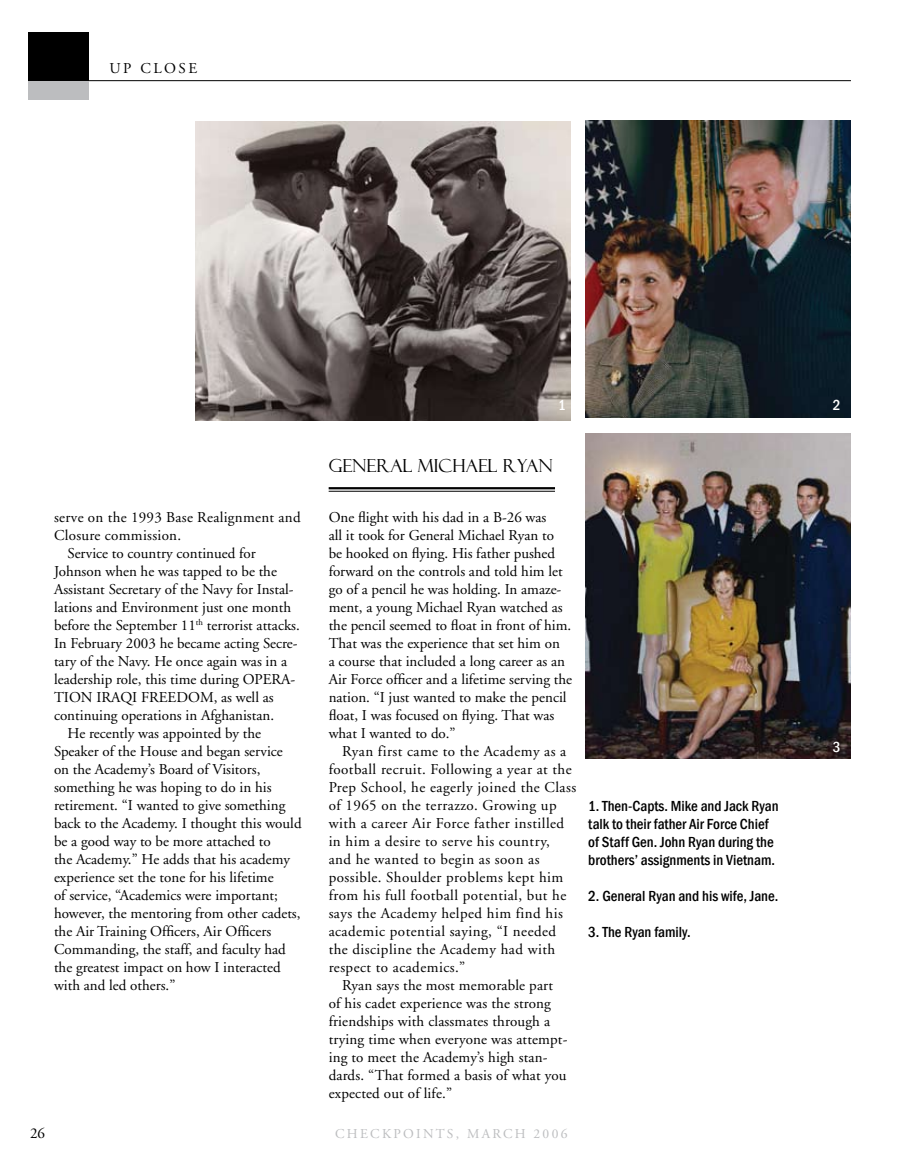
<style>
.page{position:relative;width:905px;height:1175px;background:#fff}
.page>*{position:absolute;margin:0;border:0;box-sizing:border-box;transform-origin:0 0}
.t1{font:18px "Felix Titling";color:#000}
.t2{font:15px/18px "Adobe Garamond";color:#000}
.t3{font:15px "Adobe Garamond";letter-spacing:.03em;color:#000}
.t4{font:500 condensed 15px/18px "Franklin Gothic";color:#000}
.t5{font:15px "Adobe Garamond";letter-spacing:.02em;color:#000}
.t6{font:500 condensed 15px "Franklin Gothic";color:#fff}
.t7{font:13.5px "Adobe Garamond";letter-spacing:.17em;color:#bcbdbf}
</style>
<div class="page">
<hr style="left:74px;top:80px;width:776px;height:1px;background:#000">
<div style="left:28px;top:32px;width:61px;height:49px;background:#000"></div>
<div style="left:28px;top:81px;width:61px;height:19px;background:#bcbdbf"></div>
<img style="left:195px;top:122px;width:375px;height:298px">
<img style="left:585px;top:120px;width:265px;height:297px">
<img style="left:585px;top:434px;width:265px;height:324px">
<hr style="left:328px;top:487px;width:227px;height:2px;background:#000">
<hr style="left:328px;top:491px;width:227px;height:1px;background:#000">
<p class="t2" style="left:110px;top:60px;width:89px">UP CLOSE</p>
<p class="t5" style="left:54px;top:509px;width:248px">serve on the 1993 Base Realignment and</p>
<p class="t5" style="left:54px;top:527px;width:129px">Closure commission.</p>
<p class="t2" style="left:68px;top:545px;width:190px">Service to country continued for</p>
<p class="t2" style="left:54px;top:563px;width:224px">Johnson when he was tapped to be the</p>
<p class="t2" style="left:54px;top:581px;width:241px">Assistant Secretary of the Navy for Instal-</p>
<p class="t2" style="left:54px;top:599px;width:239px">lations and Environment just one month</p>
<p class="t2" style="left:54px;top:617px;width:247px">before the September 11<sup>th</sup> terrorist attacks.</p>
<p class="t2" style="left:54px;top:635px;width:245px">In February 2003 he became acting Secre-</p>
<p class="t2" style="left:54px;top:653px;width:235px">tary of the Navy. He once again was in a</p>
<p class="t2" style="left:54px;top:671px;width:243px">leadership role, this time during OPERA-</p>
<p class="t2" style="left:54px;top:689px;width:221px">TION IRAQI FREEDOM, as well as</p>
<p class="t2" style="left:54px;top:707px;width:221px">continuing operations in Afghanistan.</p>
<p class="t2" style="left:68px;top:725px;width:195px">He recently was appointed by the</p>
<p class="t2" style="left:54px;top:743px;width:230px">Speaker of the House and began service</p>
<p class="t2" style="left:54px;top:761px;width:208px">on the Academy’s Board of Visitors,</p>
<p class="t2" style="left:54px;top:779px;width:219px">something he was hoping to do in his</p>
<p class="t2" style="left:54px;top:797px;width:233px">retirement. “I wanted to give something</p>
<p class="t2" style="left:54px;top:815px;width:249px">back to the Academy. I thought this would</p>
<p class="t2" style="left:54px;top:833px;width:218px">be a good way to be more attached to</p>
<p class="t2" style="left:54px;top:851px;width:237px">the Academy.” He adds that his academy</p>
<p class="t2" style="left:54px;top:869px;width:221px">experience set the tone for his lifetime</p>
<p class="t2" style="left:54px;top:887px;width:225px">of service, “Academics were important;</p>
<p class="t2" style="left:54px;top:905px;width:248px">however, the mentoring from other cadets,</p>
<p class="t2" style="left:54px;top:923px;width:219px">the Air Training Officers, Air Officers</p>
<p class="t2" style="left:54px;top:941px;width:233px">Commanding, the staff, and faculty had</p>
<p class="t2" style="left:54px;top:959px;width:228px">the greatest impact on how I interacted</p>
<p class="t2" style="left:54px;top:977px;width:123px">with and led others.”</p>
<p class="t6" style="left:558px;top:395px;width:9px">1</p>
<p class="t6" style="left:832px;top:395px;width:9px">2</p>
<p class="t1" style="left:328px;top:455px;width:137px">GENERAL MICHAE</p>
<p class="t1" style="left:488px;top:455px;width:53px">L RYAN</p>
<p class="t2" style="left:328px;top:509px;width:245px">One flight with his dad in a B-26 was<br>all it took for General Michael Ryan to<br>be hooked on flying. His father pushed forward on the controls and told him let go of a pencil he was holding. In amaze&shy;ment, a young Michael Ryan watched as the pencil seemed to float in front of him.<br>That was the experience that set him on<br>a course that included a long career as an Air Force officer and a lifetime serving the nation. “I just wanted to make the pencil float, I was focused on flying. That was what I wanted to do.”</p>
<p class="t3" style="left:342px;top:743px;width:226px">Ryan first came to the Academy as a</p>
<p class="t3" style="left:328px;top:761px;width:244px">football recruit. Following a year at the</p>
<p class="t3" style="left:328px;top:779px;width:249px">Prep School, he eagerly joined the Class</p>
<p class="t3" style="left:328px;top:797px;width:229px">of 1965 on the terrazzo. Growing up</p>
<p class="t3" style="left:328px;top:815px;width:237px">with a career Air Force father instilled</p>
<p class="t3" style="left:328px;top:833px;width:223px">in him a desire to serve his country,</p>
<p class="t3" style="left:328px;top:851px;width:212px">and he wanted to begin as soon as</p>
<p class="t3" style="left:328px;top:869px;width:236px">possible. Shoulder problems kept him</p>
<p class="t3" style="left:328px;top:887px;width:239px">from his full football potential, but he</p>
<p class="t3" style="left:328px;top:905px;width:236px">says the Academy helped him find his</p>
<p class="t3" style="left:328px;top:923px;width:229px">academic potential saying, “I needed</p>
<p class="t3" style="left:328px;top:941px;width:228px">the discipline the Academy had with</p>
<p class="t3" style="left:328px;top:959px;width:138px">respect to academics.”</p>
<p class="t2" style="left:342px;top:977px;width:212px">Ryan says the most memorable part</p>
<p class="t2" style="left:328px;top:995px;width:224px">of his cadet experience was the strong</p>
<p class="t2" style="left:328px;top:1013px;width:223px">friendships with classmates through a</p>
<p class="t2" style="left:328px;top:1031px;width:240px">trying time when everyone was attempt-</p>
<p class="t2" style="left:328px;top:1049px;width:220px">ing to meet the Academy’s high stan-</p>
<p class="t2" style="left:328px;top:1067px;width:239px">dards. “That formed a basis of what you</p>
<p class="t2" style="left:328px;top:1085px;width:125px">expected out of life.”</p>
<p class="t4" style="left:588px;top:796px;width:192px">1. Then-Capts. Mike and Jack Ryan talk to their father Air Force Chief of Staff Gen. John Ryan during the brothers’ assignments in Vietnam.</p>
<p class="t4" style="left:588px;top:886px;width:191px">2. General Ryan and his wife, Jane.</p>
<p class="t4" style="left:588px;top:922px;width:104px">3. The Ryan family.</p>
<p class="t6" style="left:832px;top:737px;width:9px">3</p>
<p class="t2" style="left:30px;top:1124px;width:16px">26</p>
<p class="t7" style="left:335px;top:1126px;width:234px">CHECKPOINTS, MARCH 2006</p>
</div>
